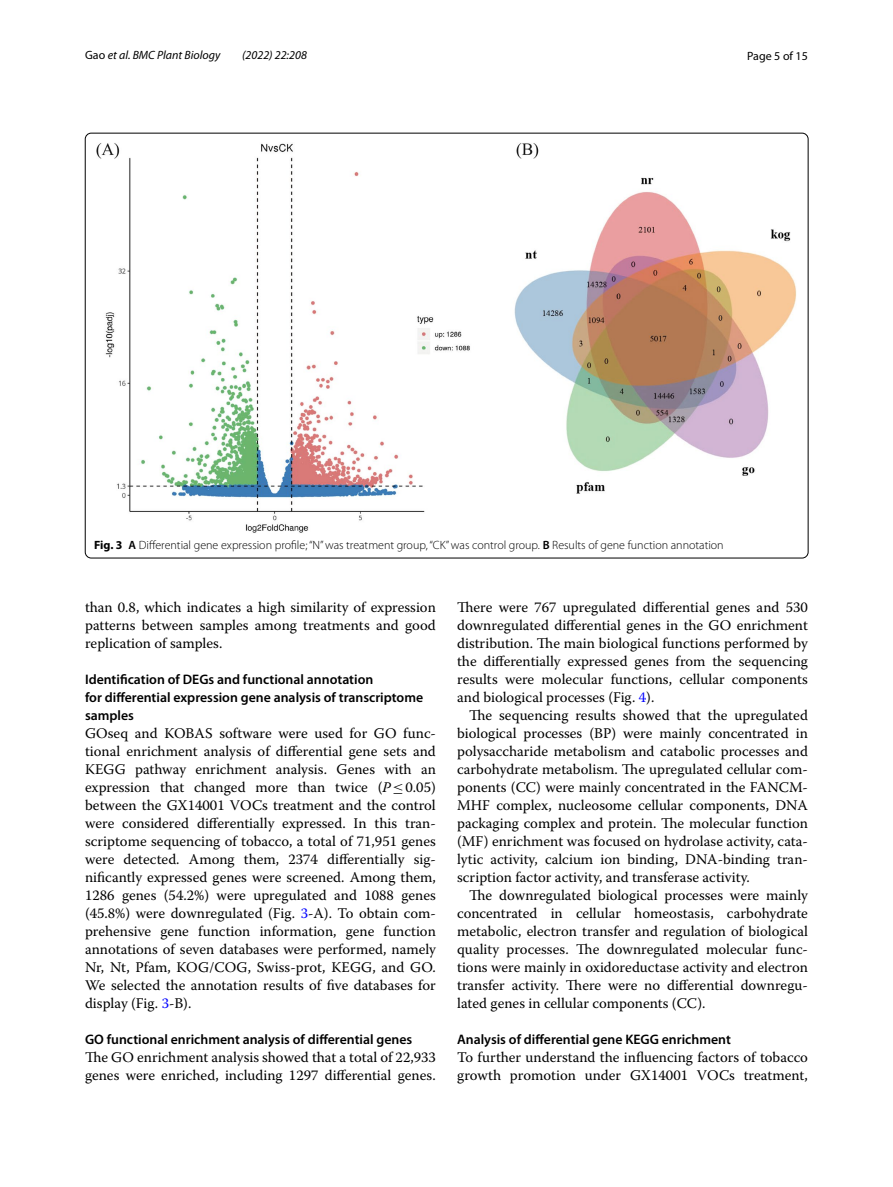
<style>
.page{position:relative;width:893px;height:1187px;background:#fff}
.page>*{position:absolute;margin:0;border:0;box-sizing:border-box;transform-origin:0 0}
.t1{font:14.7px/18px "Warnock Pro";color:#000;text-align:justify}
.t2{font:600 13.8px/18px "Myriad Pro";color:#000}
.t3{font:300 12px "Myriad Pro";color:#000}
.t4{font:italic 12px "Myriad Pro";color:#000}
.t5{font:12px "Myriad Pro";color:#000}
.s1{font-style:normal}
.s2{font-weight:700}
.s3{font-weight:600}
.s4{font-style:italic}
.s5{font-family:"MTSY"}
.s6{color:#00f}
</style>
<div class="page">
<img style="left:96px;top:143px;width:701px;height:390px">
<p class="t4" style="left:85px;top:48px;width:137px"><span class="s1">Gao</span> et al. BMC Plant Biology</p>
<p class="t4" style="left:242px;top:48px;width:66px">(2022) 22:208</p>
<p class="t5" style="left:747px;top:48px;width:62px">Page 5 of 15</p>
<p class="t3" style="left:94px;top:538px;width:631px"><span class="s2">Fig. 3</span> <span class="s3">A</span> Differential gene expression profile; “N” was treatment group, “CK” was control group. <span class="s3">B</span> Results of gene function annotation</p>
<p class="t1" style="left:85px;top:597px;width:352px">than 0.8, which indicates a high similarity of expression patterns between samples among treatments and good replication of samples.</p>
<p class="t2" style="left:85px;top:669px;width:340px">Identification of DEGs and functional annotation<br>for differential expression gene analysis of transcriptome samples</p>
<p class="t1" style="left:85px;top:723px;width:352px">GOseq and KOBAS software were used for GO func&shy;tional enrichment analysis of differential gene sets and KEGG pathway enrichment analysis. Genes with an expression that changed more than twice (<span class="s4">P</span><span class="s5">≤</span>0.05) between the GX14001 VOCs treatment and the control were considered differentially expressed. In this tran&shy;scriptome sequencing of tobacco, a total of 71,951 genes were detected. Among them, 2374 differentially sig&shy;nificantly expressed genes were screened. Among them, 1286 genes (54.2%) were upregulated and 1088 genes (45.8%) were downregulated (Fig. <span class="s6">3</span>-A). To obtain com&shy;prehensive gene function information, gene function annotations of seven databases were performed, namely Nr, Nt, Pfam, KOG/COG, Swiss-prot, KEGG, and GO.<br>We selected the annotation results of five databases for display (Fig. <span class="s6">3</span>-B).</p>
<p class="t2" style="left:85px;top:1029px;width:329px">GO functional enrichment analysis of differential genes</p>
<p class="t1" style="left:85px;top:1047px;width:352px">The GO enrichment analysis showed that a total of 22,933 genes were enriched, including 1297 differential genes.</p>
<p class="t1" style="left:457px;top:597px;width:352px">There were 767 upregulated differential genes and 530 downregulated differential genes in the GO enrichment distribution. The main biological functions performed by the differentially expressed genes from the sequencing results were molecular functions, cellular components and biological processes (Fig. <span class="s6">4</span>).</p>
<p class="t1" style="left:457px;top:705px;width:352px;text-indent:12px">The sequencing results showed that the upregulated biological processes (BP) were mainly concentrated in polysaccharide metabolism and catabolic processes and carbohydrate metabolism. The upregulated cellular com&shy;ponents (CC) were mainly concentrated in the FANCM-MHF complex, nucleosome cellular components, DNA packaging complex and protein. The molecular function (MF) enrichment was focused on hydrolase activity, cata&shy;lytic activity, calcium ion binding, DNA-binding tran&shy;scription factor activity, and transferase activity.</p>
<p class="t1" style="left:457px;top:885px;width:352px;text-indent:12px">The downregulated biological processes were mainly concentrated in cellular homeostasis, carbohydrate metabolic, electron transfer and regulation of biological quality processes. The downregulated molecular func&shy;tions were mainly in oxidoreductase activity and electron transfer activity. There were no differential downregu&shy;lated genes in cellular components (CC).</p>
<p class="t2" style="left:457px;top:1029px;width:275px">Analysis of differential gene KEGG enrichment</p>
<p class="t1" style="left:457px;top:1047px;width:352px">To further understand the influencing factors of tobacco growth promotion under GX14001 VOCs treatment,</p>
</div>
